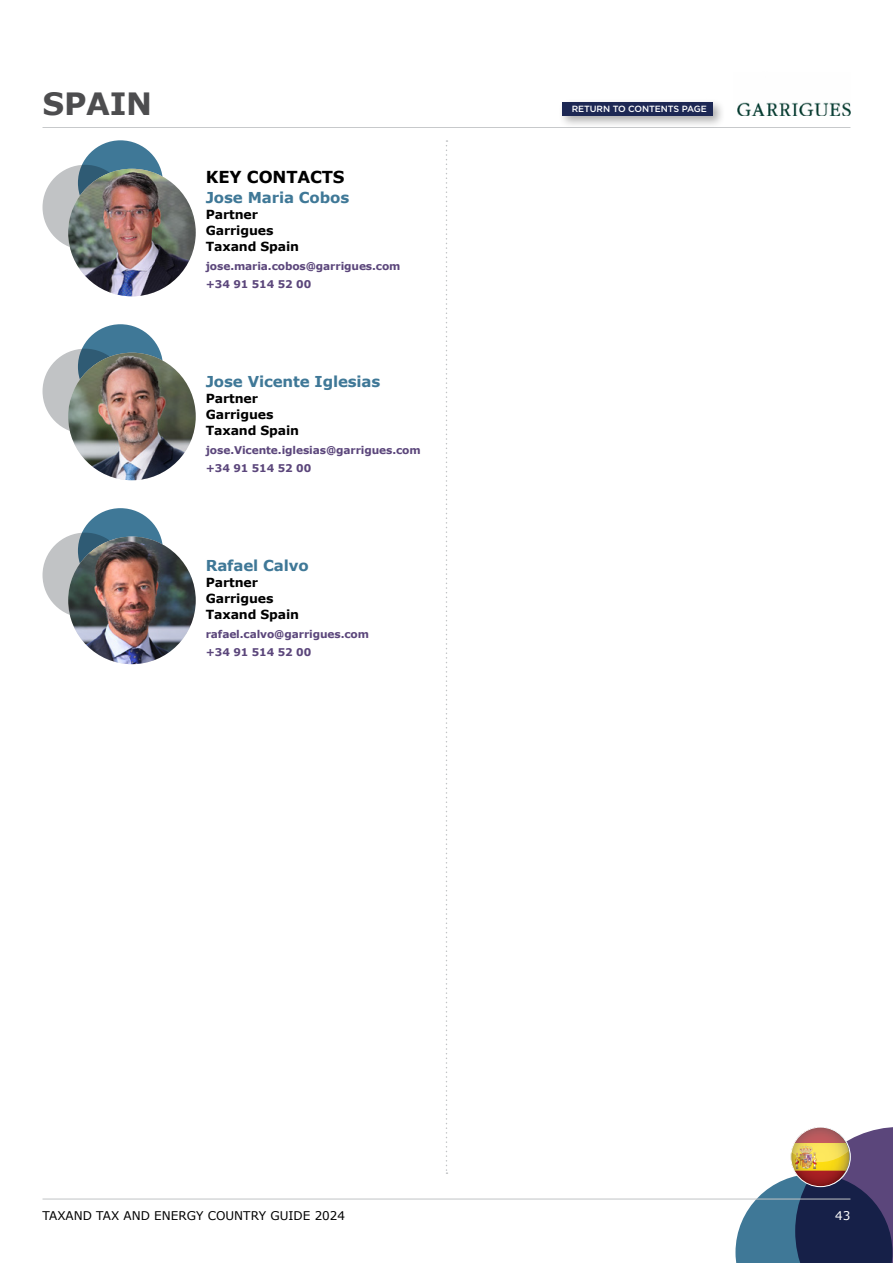
<style>
.page{position:relative;width:893px;height:1263px;background:#fff}
.page>*{position:absolute;margin:0;border:0;box-sizing:border-box;transform-origin:0 0}
.t1{font:700 30.75px "Verdana";color:#4d4d4f}
.Contact_Subheading{font:700 16.5px "Verdana";letter-spacing:-.01em;color:#000}
.Contact_Name{font:700 15px "Verdana";letter-spacing:-.01em;color:#3f7897}
.Contact_Company{font:700 12.6px "Verdana";letter-spacing:-.01em;color:#000}
.t2{font:12px "Verdana";color:#000}
.t3{font:12px "Verdana";color:#fff}
.Contact_Details{font:700 10.65px "Verdana";letter-spacing:-.01em;color:#5b467b}
.t4{font:500 9px "Gotham";letter-spacing:-.01em;color:#fff}
</style>
<div class="page">
<hr style="left:43px;top:127px;width:807px;height:1px;background:#c1c3c5">
<hr style="left:43px;top:1199px;width:807px;height:1px;background:#c1c3c5">
<div style="left:43px;top:165px;width:85px;height:85px;background:#c1c3c5;border-radius:50%"></div>
<svg style="left:78px;top:140px;width:85px;height:85px;background:#407491"></svg>
<img style="left:68px;top:169px;width:128px;height:127px;border-radius:64px">
<div style="left:43px;top:349px;width:85px;height:85px;background:#c1c3c5;border-radius:50%"></div>
<svg style="left:78px;top:324px;width:85px;height:85px;background:#3f7490"></svg>
<img style="left:68px;top:353px;width:128px;height:127px;border-radius:64px">
<div style="left:43px;top:533px;width:85px;height:85px;background:#c1c3c5;border-radius:50%"></div>
<svg style="left:78px;top:508px;width:85px;height:85px;background:#3f7490"></svg>
<img style="left:68px;top:537px;width:128px;height:127px;border-radius:64px">
<svg style="left:735px;top:1127px;width:158px;height:136px"></svg>
<div style="left:791px;top:1127px;width:59px;height:60px;border:1px solid #fff;border-radius:50%"></div>
<img style="left:737px;top:102px;width:113px;height:14px">
<div style="left:558px;top:97px;width:168px;height:31px;background:#000;opacity:.33"></div>
<div style="left:563px;top:102px;width:150px;height:14px;background:#1d2854"></div>
<svg style="left:446px;top:140px;width:1px;height:1034px"></svg>
<h1 class="t1" style="left:43px;top:84px;width:111px">Spain</h1>
<p class="Contact_Subheading" style="left:206px;top:167px;width:140px">KEY CON TACTS</p>
<p class="Contact_Name" style="left:206px;top:188px;width:145px">Jose Maria Cobos</p>
<p class="Contact_Company" style="left:206px;top:206px;width:54px">Partner</p>
<p class="Contact_Company" style="left:206px;top:222px;width:69px">Garrigues</p>
<p class="Contact_Company" style="left:206px;top:238px;width:95px">Taxand Spain</p>
<p class="Contact_Details" style="left:206px;top:259px;width:196px">jose.maria.cobos@garrigues.com</p>
<p class="Contact_Details" style="left:206px;top:277px;width:107px">+34 91 514 52 00</p>
<p class="Contact_Name" style="left:206px;top:372px;width:176px">Jose Vicente Iglesias</p>
<p class="Contact_Company" style="left:206px;top:390px;width:54px">Partner</p>
<p class="Contact_Company" style="left:206px;top:406px;width:69px">Garrigues</p>
<p class="Contact_Company" style="left:206px;top:422px;width:95px">Taxand Spain</p>
<p class="Contact_Details" style="left:206px;top:443px;width:216px">jose.Vicente.iglesias@garrigues.com</p>
<p class="Contact_Details" style="left:206px;top:461px;width:107px">+34 91 514 52 00</p>
<p class="Contact_Name" style="left:206px;top:555px;width:104px">Rafael Calvo</p>
<p class="Contact_Company" style="left:206px;top:574px;width:54px">Partner</p>
<p class="Contact_Company" style="left:206px;top:590px;width:69px">Garrigues</p>
<p class="Contact_Company" style="left:206px;top:606px;width:95px">Taxand Spain</p>
<p class="Contact_Details" style="left:206px;top:627px;width:165px">rafael.calvo@garrigues.com</p>
<p class="Contact_Details" style="left:206px;top:645px;width:107px">+34 91 514 52 00</p>
<p class="t4" style="left:572px;top:103px;width:136px">RETURN TO CONTENTS PAGE</p>
<p class="t2" style="left:43px;top:1208px;width:304px">TAXAND TAX AND ENERGY COUNTRY GUIDE 2024</p>
<p class="t3" style="left:835px;top:1208px;width:17px">43</p>
</div>
